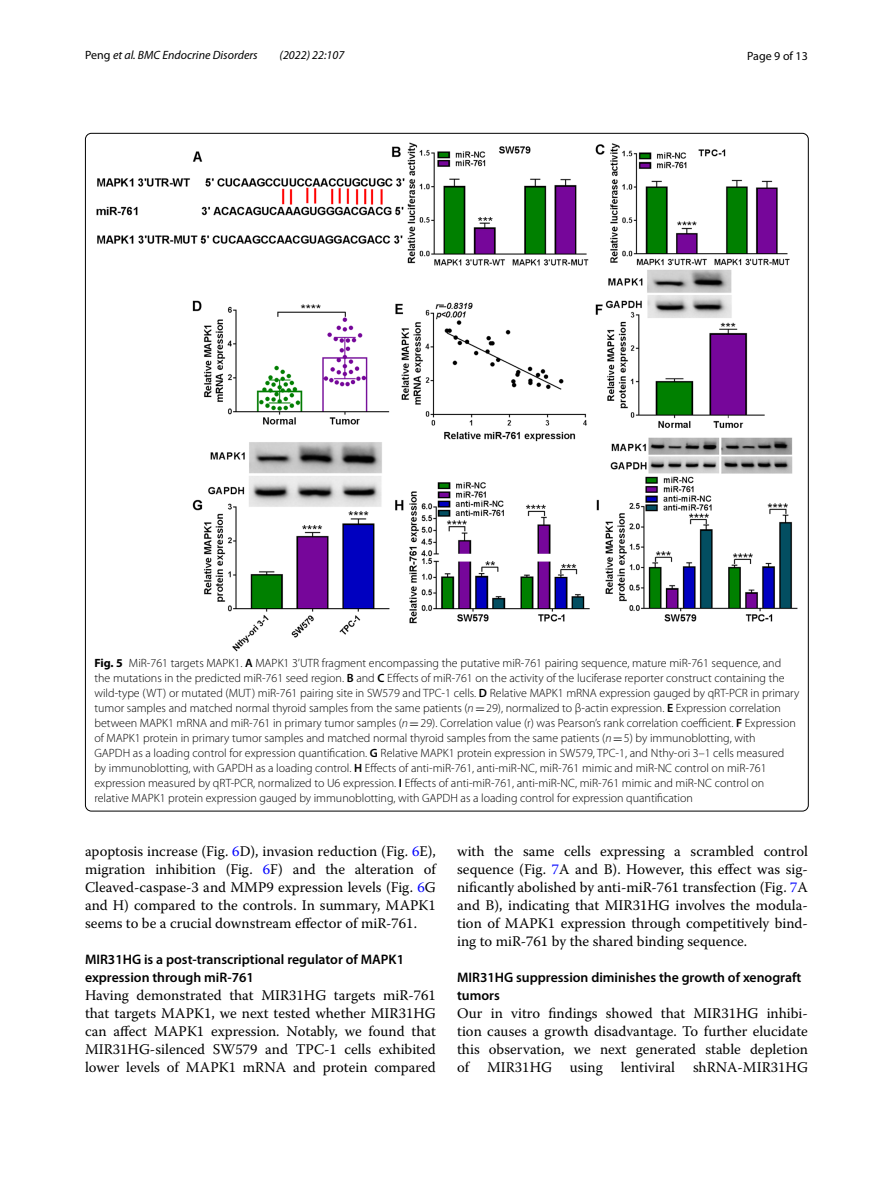
<style>
.page{position:relative;width:893px;height:1187px;background:#fff}
.page>*{position:absolute;margin:0;border:0;box-sizing:border-box;transform-origin:0 0}
.t1{font:14.7px/18px "Warnock Pro";color:#000;text-align:justify}
.t2{font:600 13.8px/18px "Myriad Pro";color:#000}
.t3{font:300 12px/15px "Myriad Pro";color:#000}
.t4{font:italic 12px "Myriad Pro";color:#000}
.t5{font:12px "Myriad Pro";color:#000}
.s1{font-style:normal}
.s2{font-weight:700}
.s3{font-weight:600}
.s4{font-style:italic}
.s5{font-family:"MTSY";font-weight:400}
.s6{color:#00f}
</style>
<div class="page">
<img style="left:97px;top:142px;width:700px;height:509px">
<p class="t4" style="left:85px;top:48px;width:174px"><span class="s1">Peng</span> et al. BMC Endocrine Disorders</p>
<p class="t4" style="left:280px;top:48px;width:66px">(2022) 22:107</p>
<p class="t5" style="left:747px;top:48px;width:62px">Page 9 of 13</p>
<p class="t3" style="left:94px;top:655px;width:706px"><span class="s2">Fig. 5</span> MiR-761 targets MAPK1. <span class="s3">A</span> MAPK1 3’UTR fragment encompassing the putative miR-761 pairing sequence, mature miR-761 sequence, and the mutations in the predicted miR-761 seed region. <span class="s3">B</span> and <span class="s3">C</span> Effects of miR-761 on the activity of the luciferase reporter construct containing the wild-type (WT) or mutated (MUT) miR-761 pairing site in SW579 and TPC-1 cells. <span class="s3">D</span> Relative MAPK1 mRNA expression gauged by qRT-PCR in primary tumor samples and matched normal thyroid samples from the same patients (<span class="s4">n</span><span class="s5">=</span>29), normalized to β-actin expression. <span class="s3">E</span> Expression correlation between MAPK1 mRNA and miR-761 in primary tumor samples (<span class="s4">n</span><span class="s5">=</span>29). Correlation value (r) was Pearson’s rank correlation coefficient. <span class="s3">F</span> Expression of MAPK1 protein in primary tumor samples and matched normal thyroid samples from the same patients (<span class="s4">n</span><span class="s5">=</span>5) by immunoblotting, with<br>GAPDH as a loading control for expression quantification. <span class="s3">G</span> Relative MAPK1 protein expression in SW579, TPC-1, and Nthy-ori 3–1 cells measured<br>by immunoblotting, with GAPDH as a loading control. <span class="s3">H</span> Effects of anti-miR-761, anti-miR-NC, miR-761 mimic and miR-NC control on miR-761 expression measured by qRT-PCR, normalized to U6 expression. <span class="s3">I</span> Effects of anti-miR-761, anti-miR-NC, miR-761 mimic and miR-NC control on relative MAPK1 protein expression gauged by immunoblotting, with GAPDH as a loading control for expression quantification</p>
<p class="t1" style="left:85px;top:841px;width:352px">apoptosis increase (Fig. <span class="s6">6</span>D), invasion reduction (Fig. <span class="s6">6</span>E), migration inhibition (Fig. <span class="s6">6</span>F) and the alteration of Cleaved-caspase-3 and MMP9 expression levels (Fig. <span class="s6">6</span>G and H) compared to the controls. In summary, MAPK1 seems to be a crucial downstream effector of miR-761.</p>
<p class="t2" style="left:85px;top:949px;width:321px">MIR31HG is a post‑transcriptional regulator of MAPK1 expression through miR‑761</p>
<p class="t1" style="left:85px;top:985px;width:352px">Having demonstrated that MIR31HG targets miR-761 that targets MAPK1, we next tested whether MIR31HG can affect MAPK1 expression. Notably, we found that MIR31HG-silenced SW579 and TPC-1 cells exhibited lower levels of MAPK1 mRNA and protein compared</p>
<p class="t1" style="left:457px;top:841px;width:352px">with the same cells expressing a scrambled control sequence (Fig. <span class="s6">7</span>A and B). However, this effect was sig&shy;nificantly abolished by anti-miR-761 transfection (Fig. <span class="s6">7</span>A and B), indicating that MIR31HG involves the modula&shy;tion of MAPK1 expression through competitively bind&shy;ing to miR-761 by the shared binding sequence.</p>
<p class="t2" style="left:457px;top:967px;width:346px">MIR31HG suppression diminishes the growth of xenograft tumors</p>
<p class="t1" style="left:457px;top:1003px;width:352px">Our in vitro findings showed that MIR31HG inhibi&shy;tion causes a growth disadvantage. To further elucidate this observation, we next generated stable depletion of MIR31HG using lentiviral shRNA-MIR31HG</p>
</div>
